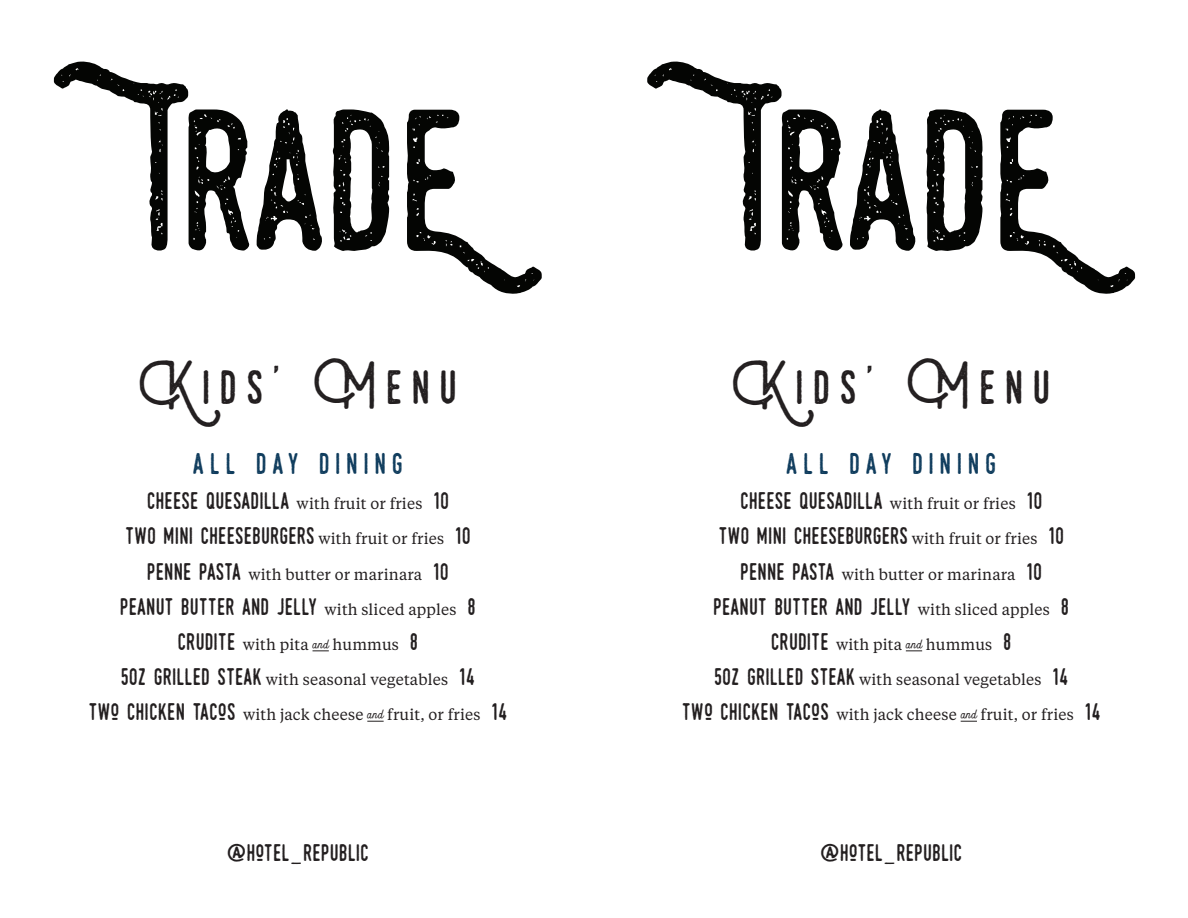
<style>
.page{position:relative;width:1188px;height:918px;background:#fff}
.page>*{position:absolute;margin:0;border:0;box-sizing:border-box;transform-origin:0 0}
.t1{font:46.5px "Monthoers Vintage";letter-spacing:.2em;color:#231f20}
.t2{font:28.95px "Monthoers Vintage";letter-spacing:.2em;color:#0f3c5d}
.t3{font:23.25px "Monthoers";letter-spacing:.01em;color:#231f20}
.t4{font:15.45px "Tiempos Text";letter-spacing:.01em;color:#231f20}
.s1{font-family:"Tiempos Text";font-size:15.45px}
.s2{font-family:"Monthoers";font-size:23.25px}
.s3{font-family:"Heritage"}
</style>
<div class="page">
<svg style="left:313px;top:651px;width:16px;height:1px"></svg>
<svg style="left:367px;top:721px;width:17px;height:1px"></svg>
<svg style="left:906px;top:651px;width:16px;height:1px"></svg>
<svg style="left:961px;top:721px;width:16px;height:1px"></svg>
<svg style="left:54px;top:61px;width:196px;height:190px"></svg>
<svg style="left:257px;top:109px;width:65px;height:142px"></svg>
<svg style="left:333px;top:109px;width:56px;height:142px"></svg>
<svg style="left:407px;top:110px;width:135px;height:184px"></svg>
<svg style="left:647px;top:61px;width:196px;height:190px"></svg>
<svg style="left:850px;top:109px;width:66px;height:142px"></svg>
<svg style="left:926px;top:109px;width:56px;height:142px"></svg>
<svg style="left:1000px;top:110px;width:135px;height:184px"></svg>
<p class="t1" style="left:139px;top:360px;width:320px">Kids' Menu</p>
<p class="t2" style="left:193px;top:447px;width:211px">all day dining</p>
<p class="t3" style="left:147px;top:488px;width:304px">CHEESE QUESADILLA <span class="s1">with fruit or fries</span> 10</p>
<p class="t3" style="left:125px;top:523px;width:347px">TWO MINI CHEESEBURGERS <span class="s1">with fruit or fries</span> 10</p>
<p class="t4" style="left:147px;top:564px;width:303px"><span class="s2">PENNE PASTA</span> with butter or marinara <span class="s2">10</span></p>
<p class="t3" style="left:120px;top:593px;width:357px">PEANUT BUTTER AND JELLY <span class="s1">with sliced apples</span> 8</p>
<p class="t4" style="left:178px;top:634px;width:242px"><span class="s2">CRUDITE</span> with pita <span class="s3">and</span> hummus <span class="s2">8</span></p>
<p class="t4" style="left:121px;top:669px;width:355px"><span class="s2">5OZ GRILLED STEAK</span> with seasonal vegetables <span class="s2">14</span></p>
<p class="t4" style="left:88px;top:704px;width:420px"><span class="s2">TWO CHICKEN TACOS</span> with jack cheese <span class="s3">and</span> fruit, or fries <span class="s2">14</span></p>
<p class="t3" style="left:227px;top:839px;width:143px">@HOTEL_REPUBLIC</p>
<p class="t1" style="left:732px;top:360px;width:320px">Kids' Menu</p>
<p class="t2" style="left:786px;top:447px;width:211px">all day dining</p>
<p class="t3" style="left:740px;top:488px;width:304px">CHEESE QUESADILLA <span class="s1">with fruit or fries</span> 10</p>
<p class="t3" style="left:718px;top:523px;width:347px">TWO MINI CHEESEBURGERS <span class="s1">with fruit or fries</span> 10</p>
<p class="t4" style="left:740px;top:564px;width:303px"><span class="s2">PENNE PASTA</span> with butter or marinara <span class="s2">10</span></p>
<p class="t3" style="left:713px;top:593px;width:357px">PEANUT BUTTER AND JELLY <span class="s1">with sliced apples</span> 8</p>
<p class="t4" style="left:771px;top:634px;width:242px"><span class="s2">CRUDITE</span> with pita <span class="s3">and</span> hummus <span class="s2">8</span></p>
<p class="t4" style="left:714px;top:669px;width:355px"><span class="s2">5OZ GRILLED STEAK</span> with seasonal vegetables <span class="s2">14</span></p>
<p class="t4" style="left:682px;top:704px;width:420px"><span class="s2">TWO CHICKEN TACOS</span> with jack cheese <span class="s3">and</span> fruit, or fries <span class="s2">14</span></p>
<p class="t3" style="left:820px;top:839px;width:143px">@HOTEL_REPUBLIC</p>
</div>
